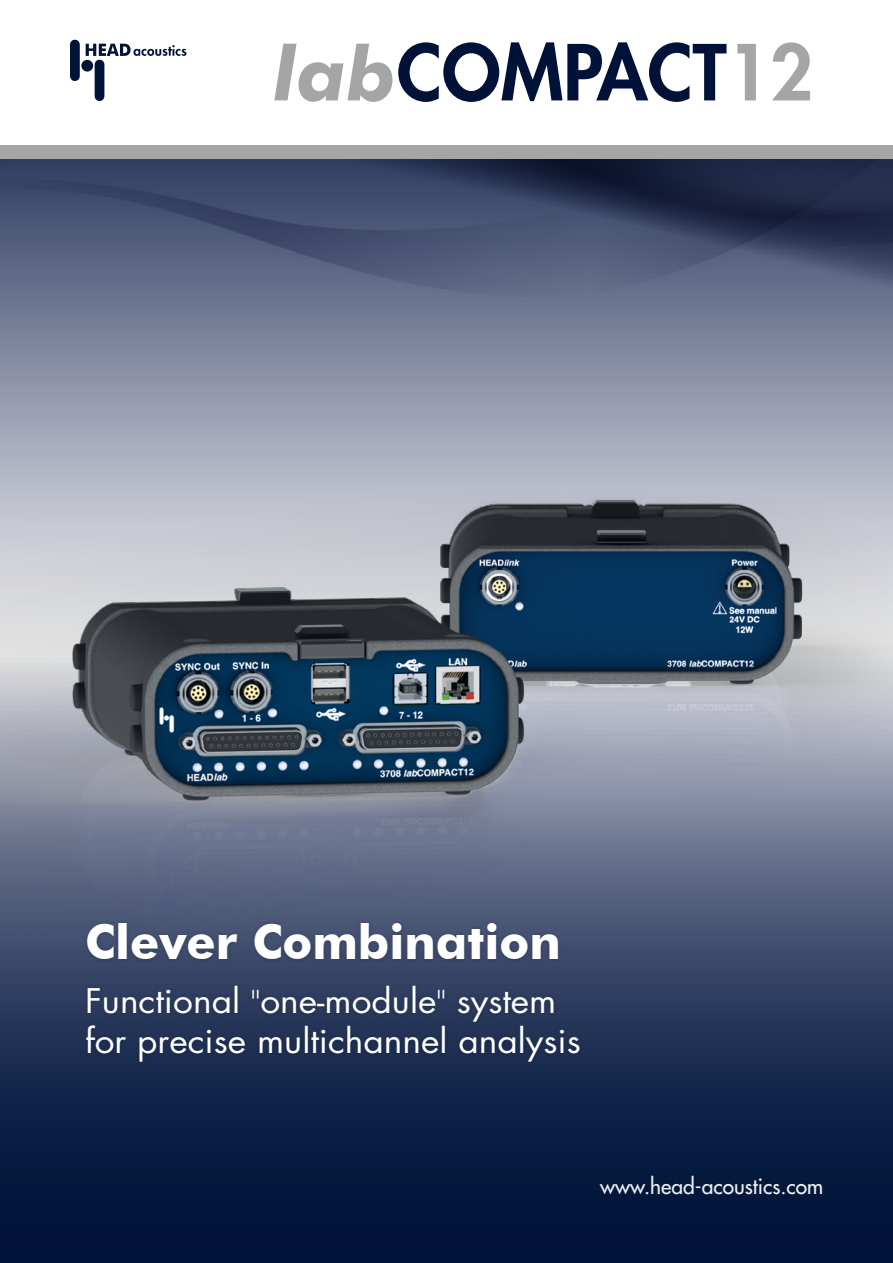
<style>
.page{position:relative;width:893px;height:1263px;background:#fff}
.page>*{position:absolute;margin:0;border:0;box-sizing:border-box;transform-origin:0 0}
.t1{font:800 75px "Futura";color:#001238}
.t2{font:700 48px "Futura BT";color:#fff}
.t3{font:33px/39.6px "Futura";color:#fff;scale:1.07 1}
.t4{font:21px "Futura";color:#eeefef}
.s1{font-family:"Futura BT";font-weight:700;font-style:italic;color:#a4a5a5}
.s2{color:#a4a5a5}
.s3{font-family:"Futura BT";font-weight:300}
</style>
<div class="page">
<div style="left:0;top:53px;width:893px;height:1210px;background:#03173c"></div>
<div style="left:0;top:0;width:893px;height:154px;background:#fff"></div>
<div style="left:0;top:146px;width:893px;height:13px;background:#a4a5a5"></div>
<svg style="left:70px;top:40px;width:10px;height:41px"></svg>
<svg style="left:81px;top:60px;width:12px;height:12px"></svg>
<svg style="left:86px;top:44px;width:100px;height:57px"></svg>
<img style="left:0;top:159px;width:893px;height:969px">
<div style="left:83px;top:918px;width:501px;height:148px;background:#000;opacity:.2"></div>
<h1 class="t1" style="left:273px;top:23px;width:541px"><span class="s1">lab</span>COMPACT<span class="s2">12</span></h1>
<h2 class="t2" style="left:85px;top:913px;width:477px">Clever Combination</h2>
<p class="t3" style="left:85px;top:981px;width:465px">Functional <span class="s3">"</span>one-module<span class="s3">"</span> system for precise multichannel analysis</p>
<p class="t4" style="left:600px;top:1172px;width:225px">www.head-acoustics.com</p>
</div>
